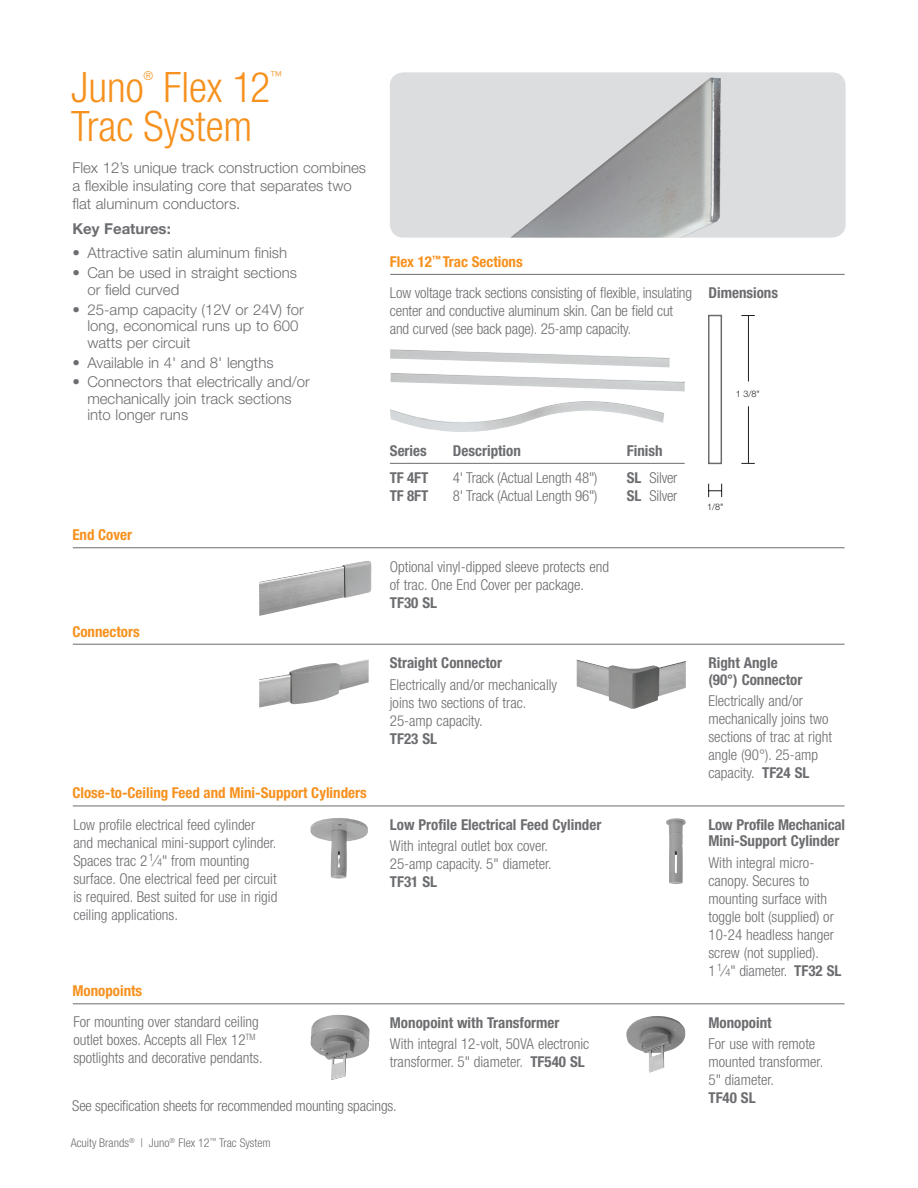
<style>
.page{position:relative;width:918px;height:1188px;background:#fff}
.page>*{position:absolute;margin:0;border:0;box-sizing:border-box;transform-origin:0 0}
.t1{font:300 condensed 42px "Helvetica Neue LT Std";color:#f6911e}
.t2{font:300 condensed 15px/18px "Helvetica Neue LT Std";color:#6c6d70}
.t3{font:300 15px/16.5px "Helvetica Neue LT Std";color:#6c6d70}
.t4{font:700 condensed 15px/16.5px "Helvetica Neue LT Std";color:#6c6d70}
.t5{font:700 condensed 15px "Helvetica Neue LT Std";color:#f6911e}
.t6{font:700 15px "Helvetica Neue LT Std";color:#6c6d70}
.t7{font:300 condensed 12.3px "Helvetica Neue LT Std";color:#f6911e}
.t8{font:300 condensed 12px "Helvetica Neue LT Std";color:#6c6d70}
.t9{font:300 9px "Helvetica Neue";color:#231f20}
.s1{font-size:10.5px}
.s2{font-weight:700}
</style>
<div class="page">
<img style="left:390px;top:401px;width:274px;height:31px">
<img style="left:390px;top:349px;width:280px;height:18px">
<hr style="left:390px;top:274px;width:455px;height:1px;background:#6c6d70">
<hr style="left:73px;top:547px;width:772px;height:1px;background:#6c6d70">
<hr style="left:73px;top:644px;width:772px;height:1px;background:#6c6d70">
<hr style="left:73px;top:1003px;width:772px;height:1px;background:#6c6d70">
<hr style="left:73px;top:806px;width:772px;height:1px;background:#6c6d70">
<div style="left:390px;top:72px;width:456px;height:166px;background:#dcdddf;border-radius:14px"></div>
<img style="left:511px;top:78px;width:210px;height:160px">
<hr style="left:748px;top:406px;width:1px;height:57px;background:#231f20">
<hr style="left:748px;top:316px;width:1px;height:66px;background:#231f20">
<div style="left:708px;top:315px;width:14px;height:149px;border:1px solid #6c6d70"></div>
<svg style="left:708px;top:484px;width:14px;height:13px"></svg>
<svg style="left:741px;top:315px;width:14px;height:1px"></svg>
<svg style="left:741px;top:463px;width:14px;height:1px"></svg>
<hr style="left:390px;top:463px;width:295px;height:1px;background:#6c6d70">
<img style="left:259px;top:561px;width:113px;height:55px">
<img style="left:577px;top:660px;width:109px;height:49px">
<img style="left:259px;top:659px;width:110px;height:49px">
<img style="left:310px;top:818px;width:58px;height:61px">
<img style="left:666px;top:818px;width:20px;height:66px">
<img style="left:311px;top:1015px;width:59px;height:65px">
<img style="left:626px;top:1016px;width:60px;height:56px">
<h1 class="t1" style="left:71px;top:63px;width:74px">Juno</h1>
<p class="t7" style="left:144px;top:69px;width:11px">®</p>
<h1 class="t1" style="left:163px;top:63px;width:108px">Flex 12</h1>
<p class="t7" style="left:270px;top:69px;width:14px">™</p>
<h1 class="t1" style="left:71px;top:102px;width:183px">Trac System</h1>
<p class="t3" style="left:72px;top:158px;width:295px;line-height:18px">Flex 12’s unique track construction combines a flexible insulating core that separates two flat aluminum conductors.</p>
<p class="t6" style="left:72px;top:220px;width:100px">Key Features:</p>
<p class="t3" style="left:72px;top:245px;width:216px">• Attractive satin aluminum finish</p>
<p class="t3" style="left:87px;top:264px;width:211px;text-indent:-15px">• Can be used in straight sections or field curved</p>
<p class="t3" style="left:87px;top:301px;width:218px;text-indent:-15px">• 25-amp capacity (12V or 24V) for long, economical runs up to 600 watts per circuit</p>
<p class="t3" style="left:72px;top:354px;width:203px">• Available in 4' and 8' lengths</p>
<p class="t3" style="left:87px;top:374px;width:224px;text-indent:-15px">• Connectors that electrically and/or mechanically join track sections into longer runs</p>
<p class="t5" style="left:72px;top:526px;width:61px">End Cover</p>
<p class="t5" style="left:72px;top:622px;width:69px">Connectors</p>
<p class="t5" style="left:72px;top:784px;width:296px">Close-to-Ceiling Feed and Mini-Support Cylinders</p>
<p class="t2" style="left:73px;top:815px;width:205px">Low profile electrical feed cylinder and mechanical mini-support cylinder.<br>Spaces trac 2 <sup>1</sup> ⁄ <span class="s1">4</span>" from mounting surface. One electrical feed per circuit is required. Best suited for use in rigid ceiling applications.</p>
<p class="t5" style="left:390px;top:252px;width:134px">Flex 12<sup>™</sup> Trac Sections</p>
<p class="t2" style="left:390px;top:284px;width:304px">Low voltage track sections consisting of flexible, insulating center and conductive aluminum skin. Can be field cut and curved (see back page). 25-amp capacity.</p>
<p class="t4" style="left:390px;top:442px;width:38px">Series</p>
<p class="t4" style="left:453px;top:442px;width:69px">Description</p>
<p class="t4" style="left:627px;top:442px;width:37px">Finish</p>
<p class="t4" style="left:390px;top:469px;width:40px">TF 4FT</p>
<p class="t2" style="left:453px;top:468px;width:146px">4' Track (Actual Length 48")</p>
<p class="t2" style="left:627px;top:468px;width:52px"><span class="s2">SL</span> Silver</p>
<p class="t4" style="left:390px;top:487px;width:40px">TF 8FT</p>
<p class="t2" style="left:453px;top:486px;width:146px">8' Track (Actual Length 96")</p>
<p class="t2" style="left:627px;top:486px;width:52px"><span class="s2">SL</span> Silver</p>
<p class="t2" style="left:390px;top:557px;width:221px">Optional vinyl-dipped sleeve protects end of trac. One End Cover per package.</p>
<p class="t4" style="left:390px;top:594px;width:49px">TF30 SL</p>
<p class="t4" style="left:390px;top:654px;width:114px">Straight Connector</p>
<p class="t2" style="left:390px;top:675px;width:169px">Electrically and/or mechanically joins two sections of trac.<br>25-amp capacity.</p>
<p class="t4" style="left:390px;top:730px;width:49px">TF23 SL</p>
<p class="t4" style="left:390px;top:816px;width:213px">Low Profile Electrical Feed Cylinder</p>
<p class="t2" style="left:390px;top:837px;width:164px">With integral outlet box cover.<br>25-amp capacity. 5" diameter.</p>
<p class="t4" style="left:390px;top:873px;width:49px">TF31 SL</p>
<p class="t5" style="left:72px;top:982px;width:71px">Monopoints</p>
<p class="t2" style="left:73px;top:1012px;width:191px">For mounting over standard ceiling outlet boxes. Accepts all Flex 12<sup>TM </sup>spotlights and decorative pendants.</p>
<p class="t4" style="left:390px;top:1014px;width:171px">Monopoint with Transformer</p>
<p class="t2" style="left:390px;top:1035px;width:201px">With integral 12-volt, 50VA electronic transformer. 5" diameter. <span class="s2">TF540 SL</span></p>
<p class="t2" style="left:72px;top:1097px;width:326px">See specification sheets for recommended mounting spacings.</p>
<p class="t8" style="left:71px;top:1136px;width:202px">Acuity Brands<sup>®</sup> | Juno<sup>®</sup> Flex 12<sup>™</sup> Trac System</p>
<p class="t4" style="left:708px;top:285px;width:71px">Dimensions</p>
<p class="t9" style="left:736px;top:389px;width:25px">1 3/8"</p>
<p class="t9" style="left:707px;top:502px;width:18px">1/8"</p>
<p class="t4" style="left:708px;top:654px;width:96px">Right Angle (90°) Connector</p>
<p class="t2" style="left:708px;top:692px;width:125px">Electrically and/or mechanically joins two sections of trac at right angle (90°). 25-amp capacity. <span class="s2">TF24 SL</span></p>
<p class="t4" style="left:708px;top:816px;width:138px">Low Profile Mechanical<br>Mini-Support Cylinder</p>
<p class="t2" style="left:708px;top:853px;width:135px">With integral micro&shy;canopy. Secures to mounting surface with toggle bolt (supplied) or<br>10-24 headless hanger screw (not supplied).<br>1 <sup>1</sup> ⁄ <span class="s1">4</span>" diameter. <span class="s2">TF32 SL</span></p>
<p class="t4" style="left:708px;top:1014px;width:65px">Monopoint</p>
<p class="t2" style="left:708px;top:1035px;width:116px">For use with remote mounted transformer.<br>5" diameter.</p>
<p class="t4" style="left:708px;top:1089px;width:49px">TF40 SL</p>
</div>
